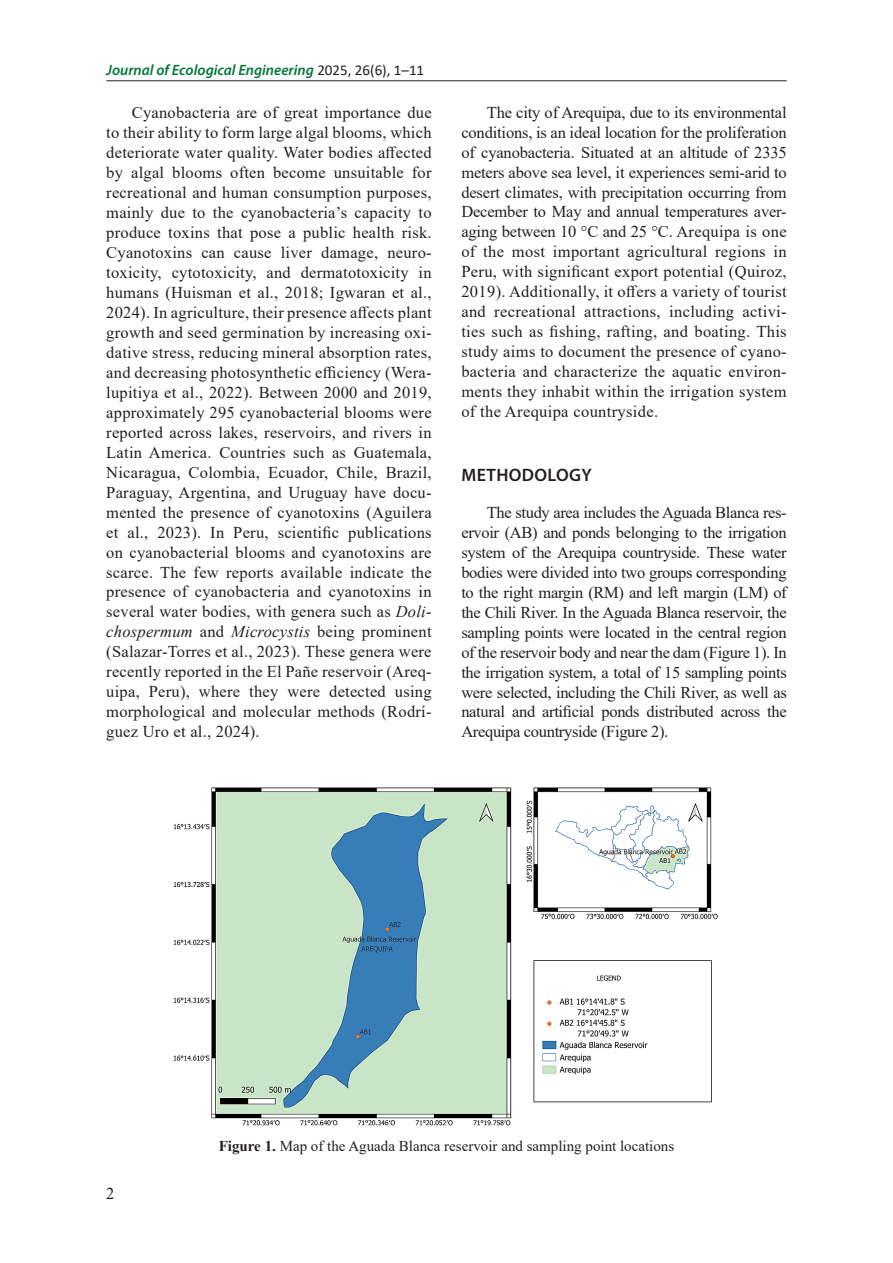
<style>
.page{position:relative;width:893px;height:1263px;background:#fff}
.page>*{position:absolute;margin:0;border:0;box-sizing:border-box;transform-origin:0 0}
.Heading_1{font:600 18px "Myriad Pro";letter-spacing:.02em;color:#231f20}
.Base_Text{font:16.5px/20px "Times New Roman";letter-spacing:.015em;color:#231f20;text-align:justify}
.Figure{font:15px "Times New Roman";color:#231f20}
.t1{font:italic 600 15px "Myriad Pro";color:#00783a}
.s1{font-family:"Calibri";font-weight:400;font-style:normal;color:#231f20}
.s2{font-style:italic}
.s3{font-weight:700}
</style>
<div class="page">
<hr style="left:106px;top:80px;width:681px;height:1px;background:#231f20">
<img style="left:173px;top:787px;width:545px;height:339px">
<p class="t1" style="left:106px;top:60px;width:319px">Journal of Ecological Engineering <span class="s1">2025, 26(6), 1–11</span></p>
<p class="Base_Text" style="left:106px;top:102px;width:327px;text-indent:26px">Cyanobacteria are of great importance due to their ability to form large algal blooms, which deteriorate water quality. Water bodies affected by algal blooms often become unsuitable for recreational and human consumption purposes, mainly due to the cyanobacteria’s capacity to produce toxins that pose a public health risk.<br>Cyanotoxins can cause liver damage, neuro&shy;toxicity, cytotoxicity, and dermatotoxicity in humans (Huisman et al., 2018; Igwaran et al., 2024). In agriculture, their presence affects plant growth and seed germination by increasing oxi&shy;dative stress, reducing mineral absorption rates, and decreasing photosynthetic efficiency (Wera&shy;lupitiya et al., 2022). Between 2000 and 2019, approximately 295 cyanobacterial blooms were reported across lakes, reservoirs, and rivers in Latin America. Countries such as Guatemala, Nicaragua, Colombia, Ecuador, Chile, Brazil, Paraguay, Argentina, and Uruguay have docu&shy;mented the presence of cyanotoxins (Aguilera et al., 2023). In Peru, scientific publications on cyanobacterial blooms and cyanotoxins are scarce. The few reports available indicate the presence of cyanobacteria and cyanotoxins in several water bodies, with genera such as <span class="s2">Doli&shy;chospermum</span> and <span class="s2">Microcystis</span> being prominent (Salazar-Torres et al., 2023). These genera were recently reported in the El Pañe reservoir (Areq&shy;uipa, Peru), where they were detected using morphological and molecular methods (Rodrí&shy;guez Uro et al., 2024).</p>
<p class="Base_Text" style="left:461px;top:102px;width:327px;text-indent:26px">The city of Arequipa, due to its environmental conditions, is an ideal location for the proliferation of cyanobacteria. Situated at an altitude of 2335 meters above sea level, it experiences semi-arid to desert climates, with precipitation occurring from December to May and annual temperatures aver&shy;aging between 10 °C and 25 °C. Arequipa is one of the most important agricultural regions in Peru, with significant export potential (Quiroz, 2019). Additionally, it offers a variety of tourist and recreational attractions, including activi&shy;ties such as fishing, rafting, and boating. This study aims to document the presence of cyano&shy;bacteria and characterize the aquatic environ&shy;ments they inhabit within the irrigation system of the Arequipa countryside.</p>
<p class="Heading_1" style="left:462px;top:464px;width:132px">METHODOLOGY</p>
<p class="Base_Text" style="left:461px;top:502px;width:327px;text-indent:26px">The study area includes the Aguada Blanca res&shy;ervoir (AB) and ponds belonging to the irrigation system of the Arequipa countryside. These water bodies were divided into two groups corresponding to the right margin (RM) and left margin (LM) of the Chili River. In the Aguada Blanca reservoir, the sampling points were located in the central region of the reservoir body and near the dam (Figure 1). In the irrigation system, a total of 15 sampling points were selected, including the Chili River, as well as natural and artificial ponds distributed across the Arequipa countryside (Figure 2).</p>
<p class="Base_Text" style="left:106px;top:1183px;width:10px">2</p>
<p class="Figure" style="left:219px;top:1136px;width:457px"><span class="s3">Figure 1.</span> Map of the Aguada Blanca reservoir and sampling point locations</p>
</div>
